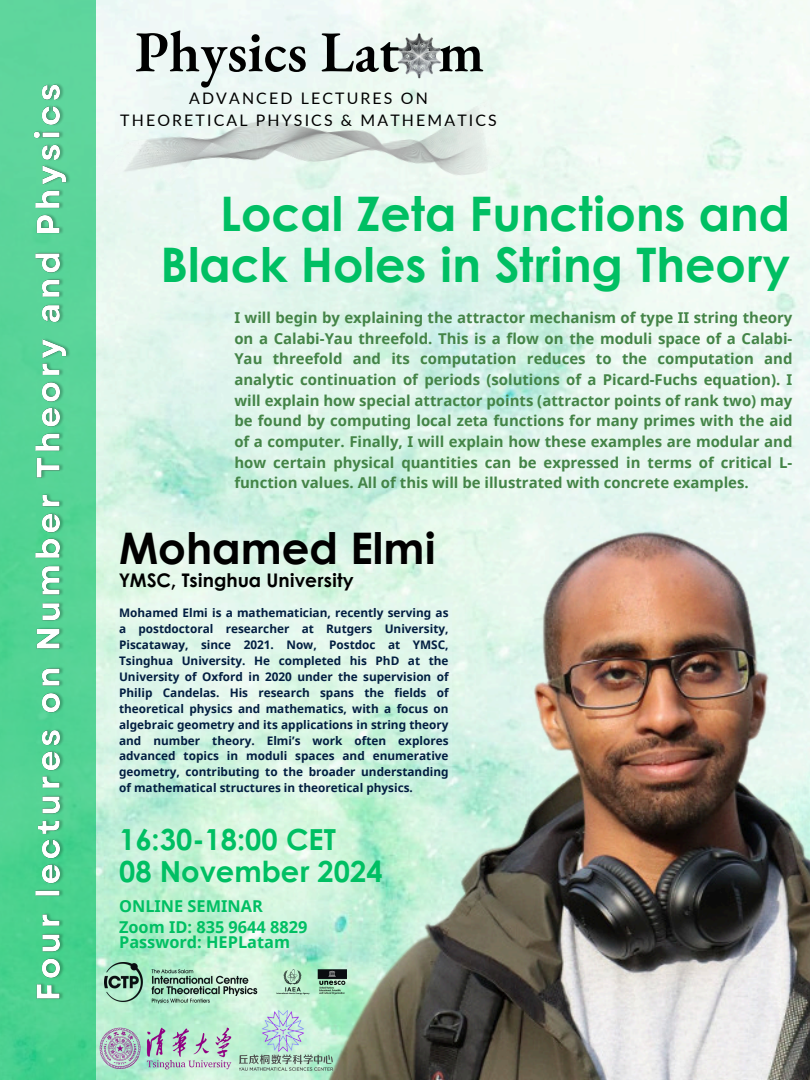
<style>
.page{position:relative;width:810px;height:1080px;background:#fff}
.page>*{position:absolute;margin:0;border:0;box-sizing:border-box;transform-origin:0 0}
.t1{font:600 57.75px "EB Garamond";color:#000}
.t2{font:700 47.69px/50.6px "Century Gothic";color:#00bf63;text-align:right}
.t3{font:700 43.56px "Century Gothic";color:#000}
.t4{font:700 29px/32.4px "Century Gothic";color:#00bf63}
.t5{font:700 18.75px "Century Gothic";color:#000}
.t6{font:700 16.31px "Noto Sans";color:#00bf63}
.t7{font:15.88px/22.2px "Lato";letter-spacing:.135em;color:#000;text-align:center}
.t8{font:700 14.94px/20.6px "Noto Sans";color:#448447;text-align:justify}
.t9{font:700 11.81px/15.9px "Noto Sans";color:#021e41;text-align:justify}
</style>
<div class="page">
<img style="left:96px;top:0;width:714px;height:1040px">
<img style="left:388px;top:28px;width:64px;height:57px">
<img style="left:96px;top:94px;width:406px;height:120px">
<div style="left:0;top:0;width:96px;height:1080px;background:linear-gradient(to bottom,#61d69e,#46d18d)"></div>
<svg style="left:116px;top:603px;width:195px;height:195px;background:#dbf5e7"></svg>
<img style="left:105px;top:963px;width:206px;height:41px">
<img style="left:311px;top:488px;width:499px;height:592px">
<img style="left:81px;top:992px;width:170px;height:88px">
<img style="left:25px;top:80px;width:48px;height:922px">
<img style="left:253px;top:1007px;width:56px;height:33px">
<img style="left:239px;top:1040px;width:107px;height:40px">
<h1 class="t1" style="left:135px;top:13px;width:351px">Physics Lat m</h1>
<p class="t7" style="left:120px;top:87px;width:378px">ADVANCED LECTURES ON<br>THEORETICAL PHYSICS &amp; MATHEMATICS</p>
<p class="t2" style="left:160px;top:187px;width:631px">Local Zeta Functions and<br>Black Holes in String Theory</p>
<p class="t8" style="left:234px;top:307px;width:560px">I will begin by explaining the attractor mechanism of type II string theory on a Calabi-Yau threefold. This is a flow on the moduli space of a Calabi-Yau threefold and its computation reduces to the computation and analytic continuation of periods (solutions of a Picard-Fuchs equation). I will explain how special attractor points (attractor points of rank two) may be found by computing local zeta functions for many primes with the aid of a computer. Finally, I will explain how these examples are modular and how certain physical quantities can be expressed in terms of critical L&shy;function values. All of this will be illustrated with concrete examples.</p>
<p class="t3" style="left:119px;top:515px;width:318px">Mohamed Elmi</p>
<p class="t5" style="left:119px;top:566px;width:236px">YMSC, Tsinghua University</p>
<h6 class="t9" style="left:119px;top:604px;width:331px">Mohamed Elmi is a mathematician, recently serving as a postdoctoral researcher at Rutgers University, Piscataway, since 2021. Now, Postdoc at YMSC, Tsinghua University. He completed his PhD at the University of Oxford in 2020 under the supervision of Philip Candelas. His research spans the fields of theoretical physics and mathematics, with a focus on algebraic geometry and its applications in string theory and number theory. Elmi’s work often explores advanced topics in moduli spaces and enumerative geometry, contributing to the broader understanding of mathematical structures in theoretical physics.</h6>
<p class="t4" style="left:119px;top:822px;width:265px">16:30-18:00 CET<br>08 November 2024</p>
<h2 class="t6" style="left:119px;top:894px;width:145px">ONLINE SEMINAR</h2>
<p class="t6" style="left:119px;top:916px;width:190px">Zoom ID: 835 9644 8829</p>
<p class="t6" style="left:119px;top:931px;width:172px">Password: HEPLatam</p>
</div>
